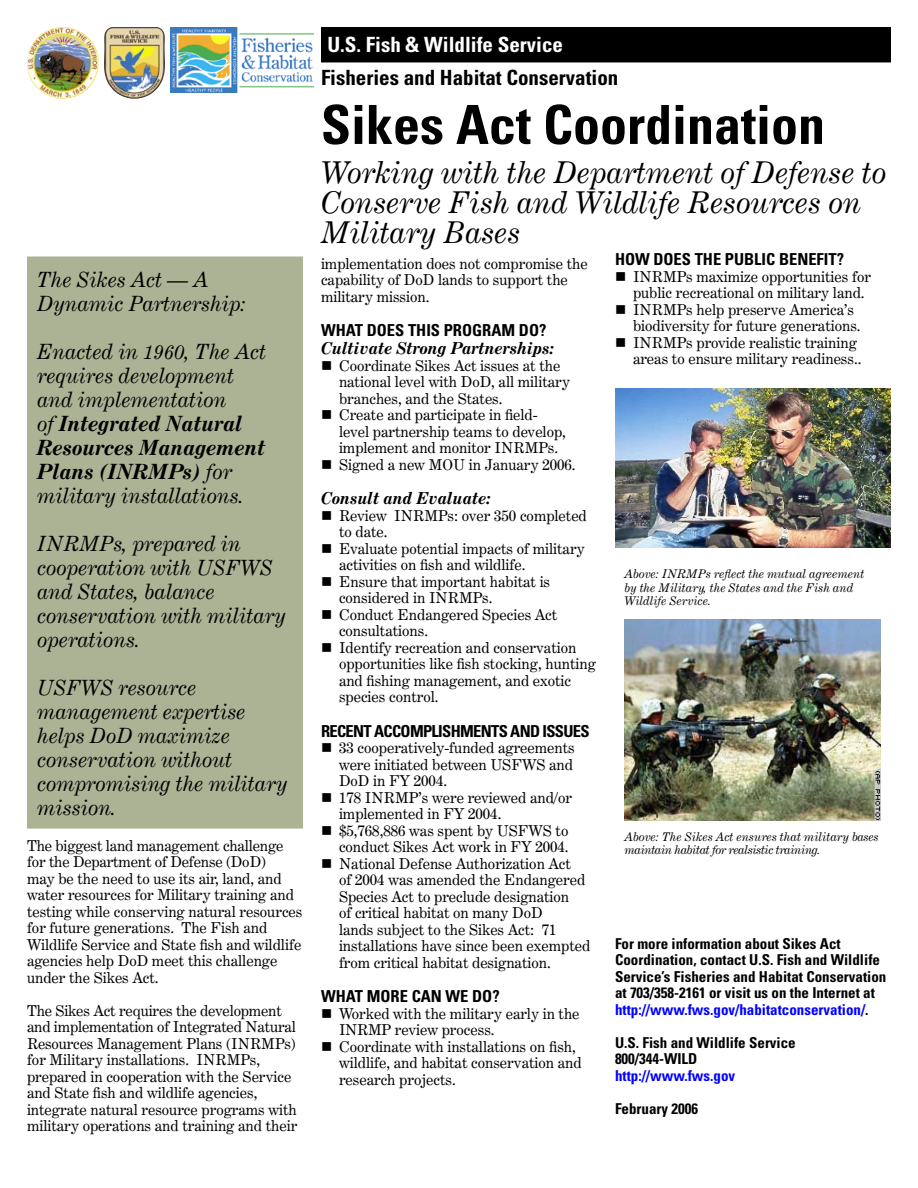
<style>
.page{position:relative;width:918px;height:1188px;background:#fff}
.page>*{position:absolute;margin:0;border:0;box-sizing:border-box;transform-origin:0 0}
.Main_Title{font:700 condensed 54px "Univers";color:#000}
.Main_Subtitle{font:italic 30px/30px "Century Expanded BT";color:#000}
.t1{font:italic 21px/24px "Century Expanded BT";color:#000}
.Main_Title-2{font:700 condensed 21px "Univers";color:#000}
.Main_Title-3{font:700 condensed 21px "Univers";color:#fff}
.t2{font:700 condensed 16.5px "Univers";color:#000}
.t3{font:italic 700 16.5px "Century Expanded BT";color:#000}
.t4{font:700 condensed 16.5px "Univers";letter-spacing:-.04em;color:#000}
._1Bullet_List{font:15px/16.5px "Century Expanded BT";color:#000}
.t5{font:700 condensed 15px/16.5px "Univers";color:#000}
.t6{font:700 condensed 15px "Univers";color:#00f}
.t7{font:italic 12px/13.5px "Century Expanded BT";color:#000}
.t8{font:italic 12px/13.5px "Century Expanded BT";letter-spacing:-.03em;color:#000}
.s1{font-weight:700}
.s2{color:#00f}
</style>
<div class="page">
<div style="left:28px;top:257px;width:274px;height:571px;background:#acb294"></div>
<div style="left:27px;top:256px;width:276px;height:573px;border:2px solid #acb294"></div>
<div style="left:322px;top:28px;width:568px;height:34px;background:#000"></div>
<div style="left:321px;top:27px;width:570px;height:35px;border:2px solid #000"></div>
<img style="left:624px;top:619px;width:257px;height:201px">
<img style="left:171px;top:27px;width:142px;height:66px">
<img style="left:27px;top:27px;width:72px;height:72px">
<img style="left:104px;top:27px;width:61px;height:72px">
<img style="left:615px;top:388px;width:276px;height:159px">
<p class="t1" style="left:37px;top:267px;width:211px">The Sikes Act — A<br>Dynamic Partnership:</p>
<p class="t1" style="left:37px;top:339px;width:230px">Enacted in 1960, The Act requires development and implementation<br>of <span class="s1">Integrated Natural<br>Resources Management<br>Plans (INRMPs)</span> for military installations.</p>
<p class="t1" style="left:37px;top:531px;width:250px">INRMPs, prepared in cooperation with USFWS and States, balance conservation with military operations.</p>
<p class="t1" style="left:37px;top:675px;width:252px">USFWS resource management expertise helps DoD maximize conservation without compromising the military mission.</p>
<p class="_1Bullet_List" style="left:27px;top:837px;width:277px">The biggest land management challenge for the Department of Defense (DoD)<br>may be the need to use its air, land, and water resources for Military training and testing while conserving natural resources for future generations. The Fish and Wildlife Service and State fish and wildlife agencies help DoD meet this challenge under the Sikes Act.</p>
<p class="_1Bullet_List" style="left:27px;top:1002px;width:272px">The Sikes Act requires the development and implementation of Integrated Natural Resources Management Plans (INRMPs) for Military installations. INRMPs, prepared in cooperation with the Service and State fish and wildlife agencies, integrate natural resource programs with military operations and training and their</p>
<p class="Main_Title-3" style="left:327px;top:32px;width:237px">U.S. Fish &amp; Wildlife Service</p>
<p class="Main_Title-2" style="left:321px;top:65px;width:299px">Fisheries and Habitat Conservation</p>
<p class="Main_Title" style="left:321px;top:92px;width:506px">Sikes Act Coordination</p>
<p class="Main_Subtitle" style="left:321px;top:157px;width:567px">Working with the Department of Defense to<br>Conserve Fish and Wildlife Resources on<br>Military Bases</p>
<p class="_1Bullet_List" style="left:321px;top:255px;width:268px">implementation does not compromise the capability of DoD lands to support the military mission.</p>
<p class="t2" style="left:321px;top:320px;width:227px">WHAT DOES THIS PROGRAM DO?</p>
<p class="t3" style="left:321px;top:338px;width:235px">Cultivate Strong Partnerships:</p>
<p class="_1Bullet_List" style="left:339px;top:357px;width:232px;text-indent:-18px">■ Coordinate Sikes Act issues at the national level with DoD, all military branches, and the States.</p>
<p class="_1Bullet_List" style="left:339px;top:406px;width:228px;text-indent:-18px">■ Create and participate in field&shy;level partnership teams to develop, implement and monitor INRMPs.</p>
<p class="_1Bullet_List" style="left:321px;top:456px;width:256px">■ Signed a new MOU in January 2006.</p>
<p class="t3" style="left:321px;top:488px;width:172px">Consult and Evaluate:</p>
<p class="_1Bullet_List" style="left:339px;top:507px;width:249px;text-indent:-18px">■ Review INRMPs: over 350 completed to date.</p>
<p class="_1Bullet_List" style="left:339px;top:540px;width:247px;text-indent:-18px">■ Evaluate potential impacts of military activities on fish and wildlife.</p>
<p class="_1Bullet_List" style="left:339px;top:573px;width:213px;text-indent:-18px">■ Ensure that important habitat is considered in INRMPs.</p>
<p class="_1Bullet_List" style="left:339px;top:606px;width:220px;text-indent:-18px">■ Conduct Endangered Species Act consultations.</p>
<p class="_1Bullet_List" style="left:339px;top:639px;width:258px;text-indent:-18px">■ Identify recreation and conservation opportunities like fish stocking, hunting and fishing management, and exotic species control.</p>
<p class="t4" style="left:321px;top:721px;width:270px">RECENT ACCOMPLISHMENTS AND ISSUES</p>
<p class="_1Bullet_List" style="left:339px;top:739px;width:237px;text-align:justify;text-indent:-18px">■ 33 cooperatively-funded agreements were initiated between USFWS and DoD in FY 2004.</p>
<p class="_1Bullet_List" style="left:339px;top:789px;width:235px;text-indent:-18px">■ 178 INRMP’s were reviewed and/or implemented in FY 2004.</p>
<p class="_1Bullet_List" style="left:321px;top:822px;width:249px;text-align:right">■ $5,768,886 was spent by USFWS to conduct Sikes Act work in FY 2004.</p>
<p class="_1Bullet_List" style="left:339px;top:855px;width:253px;text-indent:-18px">■ National Defense Authorization Act<br>of 2004 was amended the Endangered Species Act to preclude designation<br>of critical habitat on many DoD<br>lands subject to the Sikes Act: 71 installations have since been exempted from critical habitat designation.</p>
<p class="t2" style="left:321px;top:986px;width:180px">WHAT MORE CAN WE DO?</p>
<p class="_1Bullet_List" style="left:339px;top:1005px;width:242px;text-indent:-18px">■ Worked with the military early in the<br>INRMP review process.</p>
<p class="_1Bullet_List" style="left:339px;top:1038px;width:244px;text-indent:-18px">■ Coordinate with installations on fish, wildlife, and habitat conservation and research projects.</p>
<p class="t2" style="left:615px;top:249px;width:231px">HOW DOES THE PUBLIC BENEFIT?</p>
<p class="_1Bullet_List" style="left:633px;top:268px;width:240px;text-indent:-18px">■ INRMPs maximize opportunities for public recreational on military land.</p>
<p class="_1Bullet_List" style="left:633px;top:301px;width:229px;text-indent:-18px">■ INRMPs help preserve America’s biodiversity for future generations.</p>
<p class="_1Bullet_List" style="left:633px;top:334px;width:230px;text-indent:-18px">■ INRMPs provide realistic training areas to ensure military readiness..</p>
<p class="t7" style="left:624px;top:567px;width:242px">Above: INRMPs reflect the mutual agreement by the Military, the States and the Fish and<br>Wildlife Service.</p>
<p class="t8" style="left:624px;top:830px;width:256px">Above: The Sikes Act ensures that military bases maintain habitat for realsistic training.</p>
<p class="t5" style="left:615px;top:935px;width:273px">For more information about Sikes Act Coordination, contact U.S. Fish and Wildlife Service’s Fisheries and Habitat Conservation at 703/358-2161 or visit us on the Internet at <span class="s2">http://www.fws.gov/habitatconservation/</span>.</p>
<p class="t5" style="left:615px;top:1034px;width:182px">U.S. Fish and Wildlife Service</p>
<p class="t5" style="left:615px;top:1050px;width:84px">800/344-WILD</p>
<p class="t6" style="left:615px;top:1066px;width:122px">http://www.fws.gov</p>
<p class="t5" style="left:615px;top:1100px;width:85px">February 2006</p>
</div>
